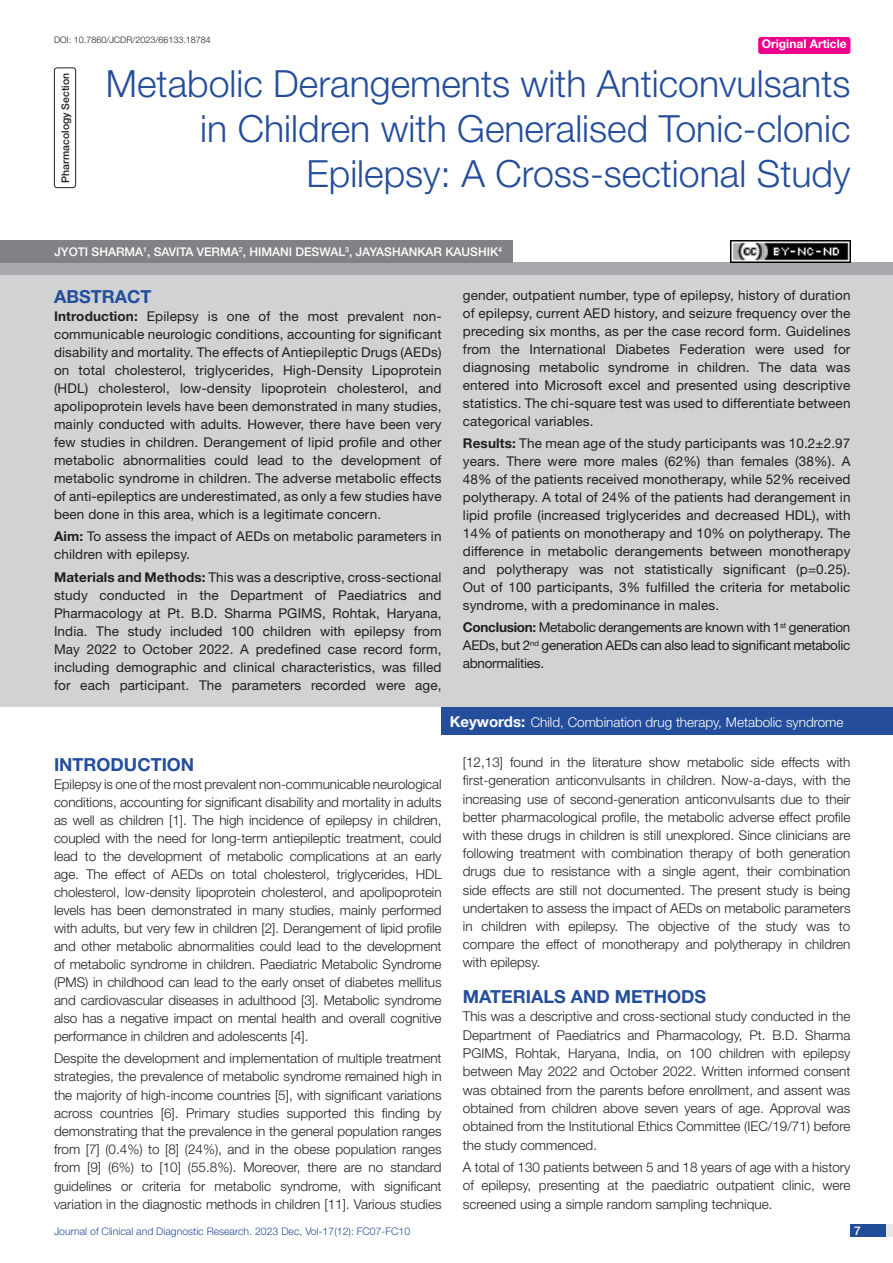
<style>
.page{position:relative;width:893px;height:1263px;background:#fff}
.page>*{position:absolute;margin:0;border:0;box-sizing:border-box;transform-origin:0 0}
.t1{font:300 37.5px/45px "Helvetica Neue";color:#244e9b;text-align:right}
.Heading{font:700 18px "Helvetica Neue";color:#244e9b}
.Abstract_head{font:700 18px "Helvetica Neue";color:#244e9b}
.Body_text{font:300 13.5px/18.1px "Helvetica Neue";color:#231f20;text-align:justify}
.Abstract_Text{font:13.5px/18px "Helvetica Neue";letter-spacing:.01em;color:#231f20;text-align:justify}
.Key_words{font:300 13.5px "Helvetica Neue";color:#fff}
.Author{font:500 12px "Helvetica Neue";color:#fff}
.t2{font:700 12px "Helvetica Neue";color:#fff}
.t3{font:300 10.5px "Helvetica Neue";color:#244e9b}
.section{font:500 10.5px "Helvetica Neue";color:#231f20}
.DOI{font:300 9px "Helvetica Neue";color:#231f20}
.s1{font-weight:700}
.s2{font-weight:700;font-size:15px}
</style>
<div class="page">
<div style="left:850px;top:1224px;width:43px;height:13px;background:#e6e7e9"></div>
<div style="left:850px;top:1224px;width:35px;height:13px;background:#214c99"></div>
<div style="left:758px;top:37px;width:92px;height:17px;background:#ed028c;border-radius:3px"></div>
<div style="left:54px;top:67px;width:22px;height:121px;border:1px solid #231f20;border-radius:3px"></div>
<div style="left:0;top:263px;width:893px;height:12px;background:#a8a9ad"></div>
<div style="left:0;top:240px;width:513px;height:23px;background:#808285"></div>
<div style="left:0;top:275px;width:893px;height:432px;background:#d1d2d4"></div>
<div style="left:442px;top:707px;width:451px;height:28px;background:#244e9b"></div>
<img style="left:730px;top:240px;width:120px;height:23px">
<p class="DOI" style="left:54px;top:35px;width:158px">DOI: 10.7860/JCDR/2023/66133.18784</p>
<p class="t2" style="left:762px;top:37px;width:87px">Original Article</p>
<p class="section" style="left:59px;top:183px;width:111px;rotate:-90deg">PHARMACOLOGY SECTION</p>
<p class="t1" style="left:106px;top:60px;width:746px">Metabolic Derangements with Anticonvulsants in Children with Generalised Tonic-clonic<br>Epilepsy: A Cross-sectional Study</p>
<p class="Author" style="left:54px;top:245px;width:449px">JYOTI SHARMA<sup>1</sup>, SAVITA VERMA<sup>2</sup>, HIMANI DESWAL<sup>3</sup>, JAYASHANKAR KAUSHIK<sup>4</sup></p>
<p class="Abstract_head" style="left:54px;top:285px;width:99px">ABSTRACT</p>
<p class="Abstract_Text" style="left:54px;top:307px;width:389px"><span class="s1">Introduction:</span> Epilepsy is one of the most prevalent non&shy;communicable neurologic conditions, accounting for significant disability and mortality. The effects of Antiepileptic Drugs (AEDs) on total cholesterol, triglycerides, High-Density Lipoprotein (HDL) cholesterol, low-density lipoprotein cholesterol, and apolipoprotein levels have been demonstrated in many studies, mainly conducted with adults. However, there have been very few studies in children. Derangement of lipid profile and other metabolic abnormalities could lead to the development of metabolic syndrome in children. The adverse metabolic effects of anti-epileptics are underestimated, as only a few studies have been done in this area, which is a legitimate concern.</p>
<p class="Abstract_Text" style="left:54px;top:527px;width:389px"><span class="s1">Aim:</span> To assess the impact of AEDs on metabolic parameters in children with epilepsy.</p>
<p class="Abstract_Text" style="left:54px;top:568px;width:389px"><span class="s1">Materials and Methods:</span> This was a descriptive, cross-sectional study conducted in the Department of Paediatrics and Pharmacology at Pt. B.D. Sharma PGIMS, Rohtak, Haryana, India. The study included 100 children with epilepsy from May 2022 to October 2022. A predefined case record form, including demographic and clinical characteristics, was filled for each participant. The parameters recorded were age,</p>
<p class="Abstract_Text" style="left:463px;top:286px;width:389px">gender, outpatient number, type of epilepsy, history of duration of epilepsy, current AED history, and seizure frequency over the preceding six months, as per the case record form. Guidelines from the International Diabetes Federation were used for diagnosing metabolic syndrome in children. The data was entered into Microsoft excel and presented using descriptive statistics. The chi-square test was used to differentiate between categorical variables.</p>
<p class="Abstract_Text" style="left:463px;top:434px;width:389px"><span class="s1">Results:</span> The mean age of the study participants was 10.2±2.97 years. There were more males (62%) than females (38%). A 48% of the patients received monotherapy, while 52% received polytherapy. A total of 24% of the patients had derangement in lipid profile (increased triglycerides and decreased HDL), with 14% of patients on monotherapy and 10% on polytherapy. The difference in metabolic derangements between monotherapy and polytherapy was not statistically significant (p=0.25).<br>Out of 100 participants, 3% fulfilled the criteria for metabolic syndrome, with a predominance in males.</p>
<p class="Abstract_Text" style="left:463px;top:618px;width:389px"><span class="s1">Conclusion:</span> Metabolic derangements are known with 1<sup>st</sup> generation AEDs, but 2<sup>nd</sup> generation AEDs can also lead to significant metabolic abnormalities.</p>
<p class="Key_words" style="left:450px;top:713px;width:395px"><span class="s2">Keywords:</span> Child, Combination drug therapy, Metabolic syndrome</p>
<p class="Heading" style="left:54px;top:753px;width:142px">INTRODUCTION</p>
<p class="Body_text" style="left:54px;top:774px;width:389px">Epilepsy is one of the most prevalent non-communicable neurological conditions, accounting for significant disability and mortality in adults as well as children [1]. The high incidence of epilepsy in children, coupled with the need for long-term antiepileptic treatment, could lead to the development of metabolic complications at an early age. The effect of AEDs on total cholesterol, triglycerides, HDL cholesterol, low-density lipoprotein cholesterol, and apolipoprotein levels has been demonstrated in many studies, mainly performed with adults, but very few in children [2]. Derangement of lipid profile and other metabolic abnormalities could lead to the development of metabolic syndrome in children. Paediatric Metabolic Syndrome (PMS) in childhood can lead to the early onset of diabetes mellitus and cardiovascular diseases in adulthood [3]. Metabolic syndrome also has a negative impact on mental health and overall cognitive performance in children and adolescents [4].</p>
<p class="Body_text" style="left:54px;top:1049px;width:389px">Despite the development and implementation of multiple treatment strategies, the prevalence of metabolic syndrome remained high in the majority of high-income countries [5], with significant variations across countries [6]. Primary studies supported this finding by demonstrating that the prevalence in the general population ranges from [7] (0.4%) to [8] (24%), and in the obese population ranges from [9] (6%) to [10] (55.8%). Moreover, there are no standard guidelines or criteria for metabolic syndrome, with significant variation in the diagnostic methods in children [11]. Various studies</p>
<p class="Body_text" style="left:463px;top:753px;width:389px">[12,13] found in the literature show metabolic side effects with first-generation anticonvulsants in children. Now-a-days, with the increasing use of second-generation anticonvulsants due to their better pharmacological profile, the metabolic adverse effect profile with these drugs in children is still unexplored. Since clinicians are following treatment with combination therapy of both generation drugs due to resistance with a single agent, their combination side effects are still not documented. The present study is being undertaken to assess the impact of AEDs on metabolic parameters in children with epilepsy. The objective of the study was to compare the effect of monotherapy and polytherapy in children with epilepsy.</p>
<p class="Heading" style="left:463px;top:986px;width:245px">MATERIALS AND METHODS</p>
<p class="Body_text" style="left:463px;top:1007px;width:389px">This was a descriptive and cross-sectional study conducted in the Department of Paediatrics and Pharmacology, Pt. B.D. Sharma PGIMS, Rohtak, Haryana, India, on 100 children with epilepsy between May 2022 and October 2022. Written informed consent was obtained from the parents before enrollment, and assent was obtained from children above seven years of age. Approval was obtained from the Institutional Ethics Committee (IEC/19/71) before the study commenced.</p>
<p class="Body_text" style="left:463px;top:1158px;width:389px">A total of 130 patients between 5 and 18 years of age with a history of epilepsy, presenting at the paediatric outpatient clinic, were screened using a simple random sampling technique.</p>
<p class="t3" style="left:54px;top:1225px;width:358px">Journal of Clinical and Diagnostic Research. 2023 Dec, Vol-17(12): FC07-FC10</p>
<p class="Author" style="left:854px;top:1223px;width:8px">7</p>
</div>
